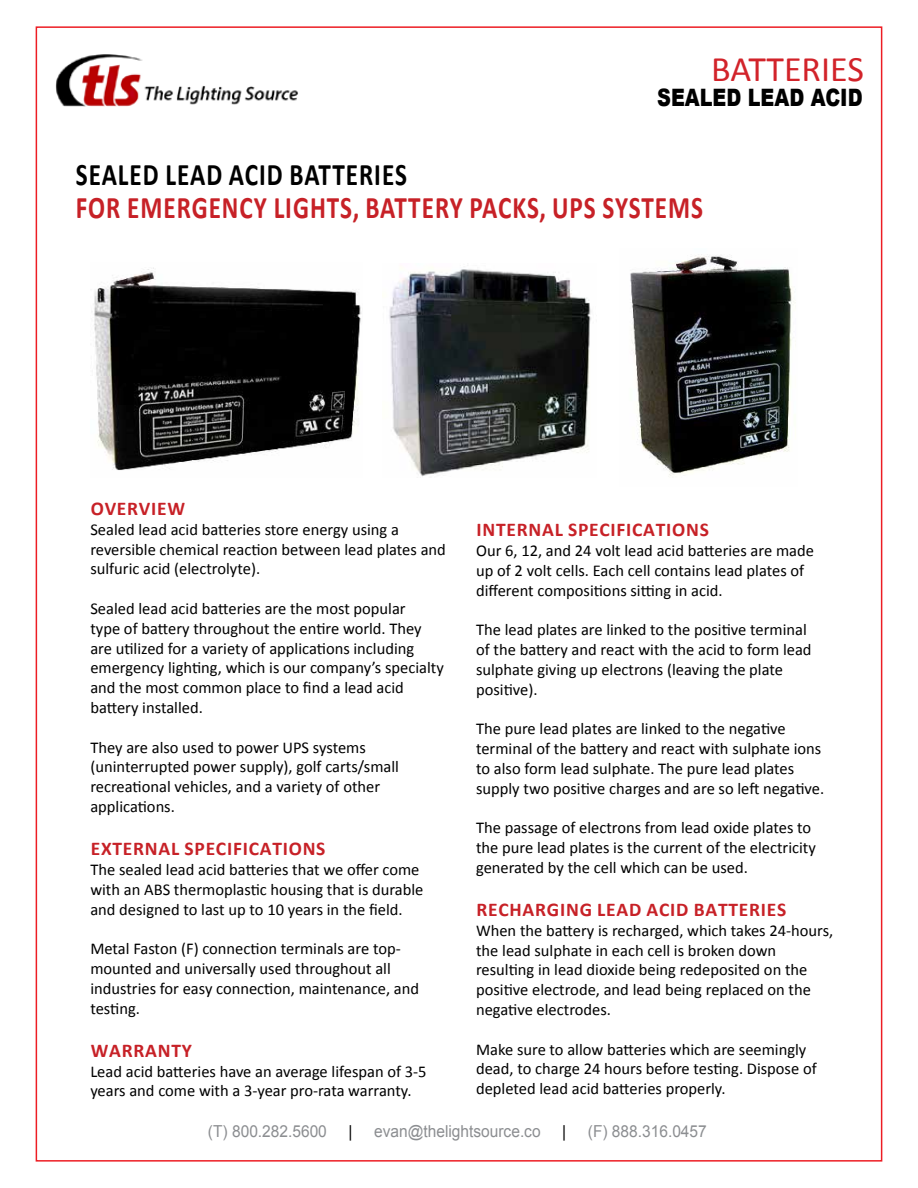
<style>
.page{position:relative;width:918px;height:1188px;background:#fff}
.page>*{position:absolute;margin:0;border:0;box-sizing:border-box;transform-origin:0 0}
.t1{font:36px "Calibri";color:#d2232a}
.t2{font:700 31.5px "Calibri";letter-spacing:.04em;color:#c72127;scale:.8 1}
.t3{font:700 31.5px "Calibri";letter-spacing:.04em;color:#000;scale:.8 1}
.t4{font:900 24px "Arial";color:#000;scale:.8 1}
.t5{font:700 19.5px "Calibri";letter-spacing:.04em;color:#c72127}
.t6{font:16.5px/19.8px "Calibri";color:#000}
.t7{font:16.5px "Arial";color:#8c8e91;scale:.94 1}
.t8{font:16.5px "Arial";color:#000;scale:.94 1}
</style>
<div class="page">
<img style="left:55px;top:54px;width:243px;height:53px">
<img style="left:94px;top:267px;width:268px;height:203px">
<img style="left:389px;top:269px;width:202px;height:208px">
<img style="left:630px;top:254px;width:166px;height:222px">
<h1 class="t1" style="left:711px;top:47px;width:154px">BATTERIES</h1>
<h3 class="t4" style="left:657px;top:80px;width:258px">SEALED LEAD ACID</h3>
<h2 class="t3" style="left:76px;top:155px;width:415px">SEALED LEAD ACID BATTERIES</h2>
<h2 class="t2" style="left:76px;top:188px;width:785px">FOR EMERGENCY LIGHTS, BATTERY PACKS, UPS SYSTEMS</h2>
<p class="t5" style="left:91px;top:496px;width:96px">OVERVIEW</p>
<p class="t6" style="left:90px;top:519px;width:357px">Sealed lead acid batteries store energy using a reversible chemical reaction between lead plates and sulfuric acid (electrolyte).</p>
<p class="t6" style="left:90px;top:598px;width:355px">Sealed lead acid batteries are the most popular<br>type of battery throughout the entire world. They are utilized for a variety of applications including emergency lighting, which is our company’s specialty and the most common place to find a lead acid battery installed.</p>
<p class="t6" style="left:90px;top:736px;width:310px">They are also used to power UPS systems (uninterrupted power supply), golf carts/small recreational vehicles, and a variety of other applications.</p>
<p class="t5" style="left:91px;top:837px;width:236px">EXTERNAL SPECIFICATIONS</p>
<p class="t6" style="left:90px;top:859px;width:335px">The sealed lead acid batteries that we offer come with an ABS thermoplastic housing that is durable and designed to last up to 10 years in the field.</p>
<p class="t6" style="left:90px;top:938px;width:330px">Metal Faston (F) connection terminals are top&shy;mounted and universally used throughout all industries for easy connection, maintenance, and testing.</p>
<p class="t5" style="left:91px;top:1038px;width:103px">WARRANTY</p>
<p class="t6" style="left:90px;top:1060px;width:338px">Lead acid batteries have an average lifespan of 3-5 years and come with a 3-year pro-rata warranty.</p>
<p class="t5" style="left:476px;top:518px;width:234px">INTERNAL SPECIFICATIONS</p>
<p class="t6" style="left:476px;top:540px;width:339px">Our 6, 12, and 24 volt lead acid batteries are made up of 2 volt cells. Each cell contains lead plates of different compositions sitting in acid.</p>
<p class="t6" style="left:476px;top:619px;width:337px">The lead plates are linked to the positive terminal of the battery and react with the acid to form lead sulphate giving up electrons (leaving the plate positive).</p>
<p class="t6" style="left:476px;top:718px;width:350px">The pure lead plates are linked to the negative terminal of the battery and react with sulphate ions to also form lead sulphate. The pure lead plates supply two positive charges and are so left negative.</p>
<p class="t6" style="left:476px;top:817px;width:341px">The passage of electrons from lead oxide plates to the pure lead plates is the current of the electricity generated by the cell which can be used.</p>
<p class="t5" style="left:476px;top:897px;width:311px">RECHARGING LEAD ACID BATTERIES</p>
<p class="t6" style="left:476px;top:920px;width:359px">When the battery is recharged, which takes 24-hours, the lead sulphate in each cell is broken down resulting in lead dioxide being redeposited on the positive electrode, and lead being replaced on the negative electrodes.</p>
<p class="t6" style="left:476px;top:1038px;width:342px">Make sure to allow batteries which are seemingly dead, to charge 24 hours before testing. Dispose of depleted lead acid batteries properly.</p>
<p class="t7" style="left:208px;top:1121px;width:128px">(T) 800.282.5600</p>
<p class="t8" style="left:349px;top:1121px;width:6px">|</p>
<p class="t7" style="left:374px;top:1121px;width:179px">evan@thelightsource.co</p>
<p class="t8" style="left:562px;top:1121px;width:6px">|</p>
<p class="t7" style="left:588px;top:1121px;width:128px">(F) 888.316.0457</p>
</div>
